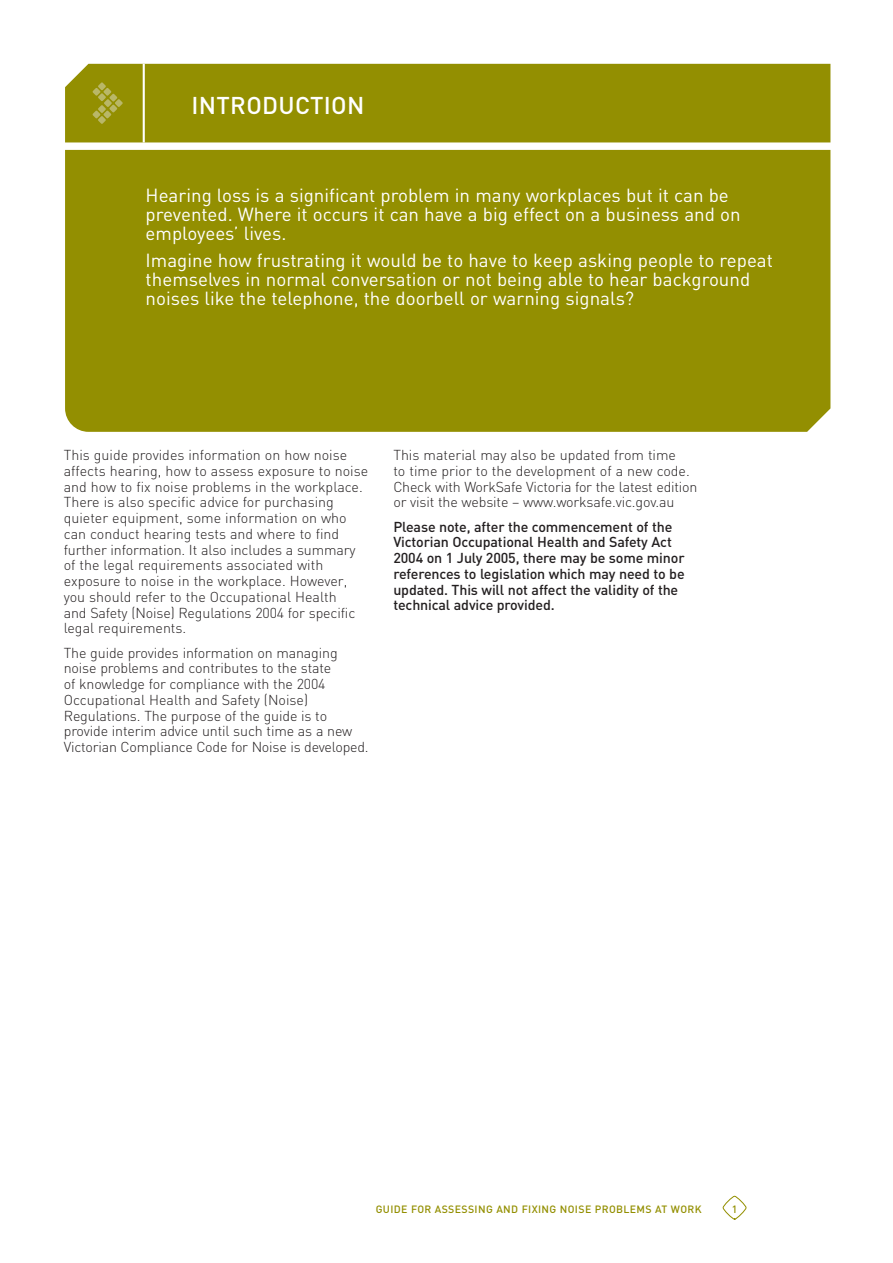
<style>
.page{position:relative;width:893px;height:1263px;background:#fff}
.page>*{position:absolute;margin:0;border:0;box-sizing:border-box;transform-origin:0 0}
.Intro_Heading{font:500 24px "DIN";letter-spacing:.015em;color:#fff}
.Intro_Body{font:18.75px/18.8px "DIN";color:#fff}
.Body{font:300 14.25px/15.8px "DIN";letter-spacing:-.01em;color:#231f20}
.Body-2{font:500 14.25px/15.8px "DIN";letter-spacing:-.01em;color:#231f20}
.t1{font:500 10.5px "DIN";letter-spacing:.035em;color:#938f01}
</style>
<div class="page">
<svg style="left:723px;top:1196px;width:23px;height:23px"></svg>
<div style="left:65px;top:64px;width:765px;height:78px;background:#938f01"></div>
<svg style="left:92px;top:82px;width:31px;height:42px"></svg>
<svg style="left:142px;top:63px;width:4px;height:80px"></svg>
<div style="left:65px;top:150px;width:765px;height:282px;background:#938f01"></div>
<p class="Intro_Heading" style="left:191px;top:90px;width:175px">INTRODUCTION</p>
<p class="Intro_Body" style="left:146px;top:186px;width:596px">Hearing loss is a significant problem in many workplaces but it can be prevented. Where it occurs it can have a big effect on a business and on employees’ lives.</p>
<p class="Intro_Body" style="left:146px;top:251px;width:629px">Imagine how frustrating it would be to have to keep asking people to repeat themselves in normal conversation or not being able to hear background noises like the telephone, the doorbell or warning signals?</p>
<p class="Body" style="left:64px;top:447px;width:306px">This guide provides information on how noise affects hearing, how to assess exposure to noise and how to fix noise problems in the workplace.<br>There is also specific advice for purchasing quieter equipment, some information on who can conduct hearing tests and where to find further information. It also includes a summary of the legal requirements associated with exposure to noise in the workplace. However, you should refer to the Occupational Health<br>and Safety (Noise) Regulations 2004 for specific legal requirements.</p>
<p class="Body" style="left:64px;top:644px;width:306px">The guide provides information on managing noise problems and contributes to the state<br>of knowledge for compliance with the 2004<br>Occupational Health and Safety (Noise)<br>Regulations. The purpose of the guide is to provide interim advice until such time as a new Victorian Compliance Code for Noise is developed.</p>
<p class="Body" style="left:393px;top:447px;width:306px">This material may also be updated from time<br>to time prior to the development of a new code.<br>Check with WorkSafe Victoria for the latest edition or visit the website – www.worksafe.vic.gov.au</p>
<p class="Body-2" style="left:393px;top:518px;width:293px">Please note, after the commencement of the Victorian Occupational Health and Safety Act 2004 on 1 July 2005, there may be some minor references to legislation which may need to be updated. This will not affect the validity of the technical advice provided.</p>
<p class="t1" style="left:376px;top:1202px;width:327px">GUIDE FOR ASSESSING AND FIXING NOISE PROBLEMS AT WORK</p>
<p class="t1" style="left:732px;top:1202px;width:7px">1</p>
</div>
